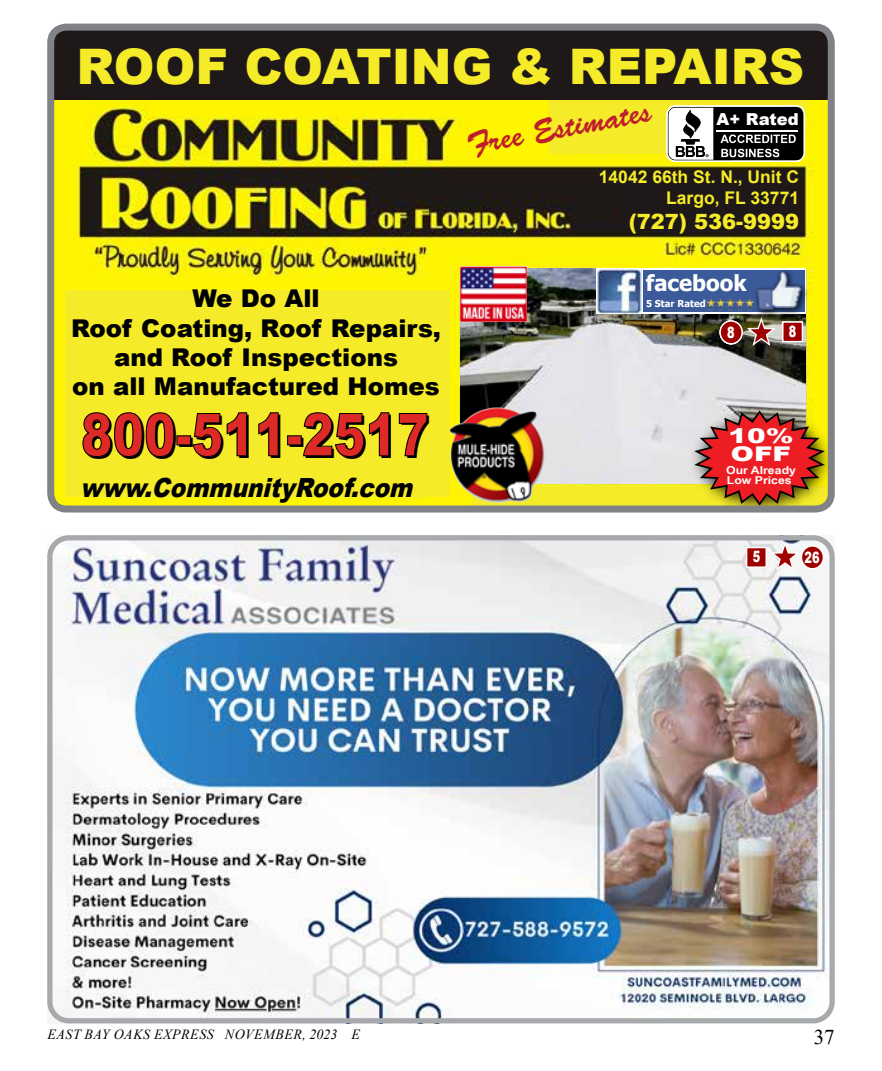
<style>
.page{position:relative;width:882px;height:1071px;background:#fff}
.page>*{position:absolute;margin:0;border:0;box-sizing:border-box;transform-origin:0 0}
.t1{font:900 58.98px "Arial";color:#000;scale:.8 1}
.t2{font:900 49px "Arial";color:#f5eb28}
.t3{font:32.38px "Banty S Normal";color:#be1e2d}
.t4{font:italic 900 26.43px "Arial";color:#000;scale:.88 1}
.t5{font:900 24.5px/29.4px "Arial";color:#000;text-align:center}
.t6{font:700 22.05px "Tahoma";color:#fff}
.t7{font:900 21px "Arial";color:#f5eb28}
.t8{font:21px "Times New Roman";color:#000}
.t9{font:900 20.3px/18px "Arial";color:#fff;scale:1.37 1}
.t10{font:700 17.5px/21px "Arial";color:#f5eb28;text-align:right}
.t11{font:900 16.45px "Arial";color:#fff}
.t12{font:900 15.58px "Arial";color:#fff;scale:.72 1}
.t13{font:italic 14px "Times New Roman";letter-spacing:.035em;color:#000}
.t14{font:700 10.85px/9.8px "Arial Narrow";color:#fff;scale:1.37 1}
.t15{font:700 9.62px "Tahoma";color:#fff}
</style>
<div class="page">
<img style="left:47px;top:535px;width:788px;height:488px">
<div style="left:801px;top:546px;width:22px;height:23px;background:#9e0000;border-radius:50%"></div>
<div style="left:801px;top:545px;width:23px;height:24px;border:1px solid #fff;border-radius:50%"></div>
<svg style="left:769px;top:542px;width:32px;height:30px"></svg>
<div style="left:747px;top:548px;width:19px;height:19px;background:#9e0000"></div>
<div style="left:746px;top:547px;width:21px;height:21px;border:1px solid #fff"></div>
<img style="left:55px;top:100px;width:772px;height:405px">
<div style="left:549px;top:100px;width:257px;height:54px;background:#f5eb28"></div>
<div style="left:623px;top:176px;width:173px;height:54px;background:#1e1918"></div>
<div style="left:65px;top:290px;width:385px;height:207px;background:#f5eb28"></div>
<div style="left:472px;top:486px;width:355px;height:21px;background:#f5eb28"></div>
<div style="left:54px;top:30px;width:774px;height:70px;background:#1e1918"></div>
<svg style="left:82px;top:412px;width:93px;height:45px"></svg>
<svg style="left:192px;top:412px;width:56px;height:45px"></svg>
<svg style="left:258px;top:412px;width:21px;height:45px"></svg>
<div style="left:287px;top:435px;width:15px;height:10px;border:1px solid #000"></div>
<svg style="left:303px;top:412px;width:87px;height:45px"></svg>
<svg style="left:398px;top:413px;width:30px;height:44px"></svg>
<img style="left:460px;top:268px;width:346px;height:215px">
<img style="left:681px;top:397px;width:146px;height:89px">
<svg style="left:689px;top:409px;width:138px;height:96px;background:#cb5f3b"></svg>
<img style="left:460px;top:267px;width:67px;height:54px">
<div style="left:47px;top:24px;width:788px;height:489px;border:7px solid #808285;border-radius:16px"></div>
<img style="left:446px;top:404px;width:103px;height:101px">
<svg style="left:664px;top:103px;width:144px;height:61px;background:#74725b"></svg>
<hr style="left:717px;top:130px;width:81px;height:1px;background:#fff">
<img style="left:597px;top:268px;width:45px;height:45px">
<div style="left:642px;top:268px;width:164px;height:45px;background:#fff"></div>
<div style="left:643px;top:270px;width:161px;height:42px;background:#3a5a99"></div>
<img style="left:706px;top:299px;width:45px;height:11px">
<img style="left:751px;top:266px;width:59px;height:54px">
<img style="left:758px;top:272px;width:44px;height:38px">
<svg style="left:745px;top:317px;width:33px;height:31px"></svg>
<div style="left:719px;top:320px;width:24px;height:25px;border:1px solid #fff;border-radius:50%"></div>
<div style="left:720px;top:321px;width:22px;height:23px;background:#9e0000;border-radius:50%"></div>
<div style="left:720px;top:320px;width:23px;height:24px;border:1px solid #fff;border-radius:50%"></div>
<div style="left:783px;top:322px;width:19px;height:20px;background:#9e0000"></div>
<div style="left:782px;top:321px;width:21px;height:21px;border:1px solid #fff"></div>
<h2 class="t2" style="left:77px;top:31px;width:729px">ROOF COATING &amp; REPAIRS</h2>
<h3 class="t3" style="left:465px;top:118px;width:187px;rotate:-10deg">Free Estimates</h3>
<p class="t11" style="left:717px;top:107px;width:84px">A+ Rated</p>
<p class="t5" style="left:71px;top:283px;width:372px">We Do All<br>Roof Coating, Roof Repairs, and Roof Inspections<br>on all Manufactured Homes</p>
<h1 class="t1" style="left:83px;top:394px;width:436px">800-511-2517</h1>
<p class="t4" style="left:80px;top:468px;width:388px">www.CommunityRoof.com</p>
<p class="t10" style="left:599px;top:167px;width:202px">14042 66th St. N., Unit C<br>Largo, FL 33771</p>
<p class="t7" style="left:629px;top:207px;width:172px">(727) 536-9999</p>
<p class="t6" style="left:646px;top:267px;width:102px">facebook</p>
<p class="t15" style="left:646px;top:296px;width:61px">5 Star Rated</p>
<p class="t12" style="left:727px;top:321px;width:12px">687</p>
<p class="t12" style="left:788px;top:320px;width:12px">68</p>
<p class="t9" style="left:729px;top:426px;width:49px">10%<br>OFF</p>
<p class="t14" style="left:726px;top:465px;width:53px">Our Already<br>Low Prices</p>
<p class="t12" style="left:753px;top:546px;width:12px">5</p>
<p class="t12" style="left:805px;top:546px;width:22px">26</p>
<p class="t13" style="left:47px;top:1024px;width:314px">EAST BAY OAKS EXPRESS NOVEMBER, 2023 E</p>
<p class="t8" style="left:814px;top:1022px;width:22px">37</p>
</div>
